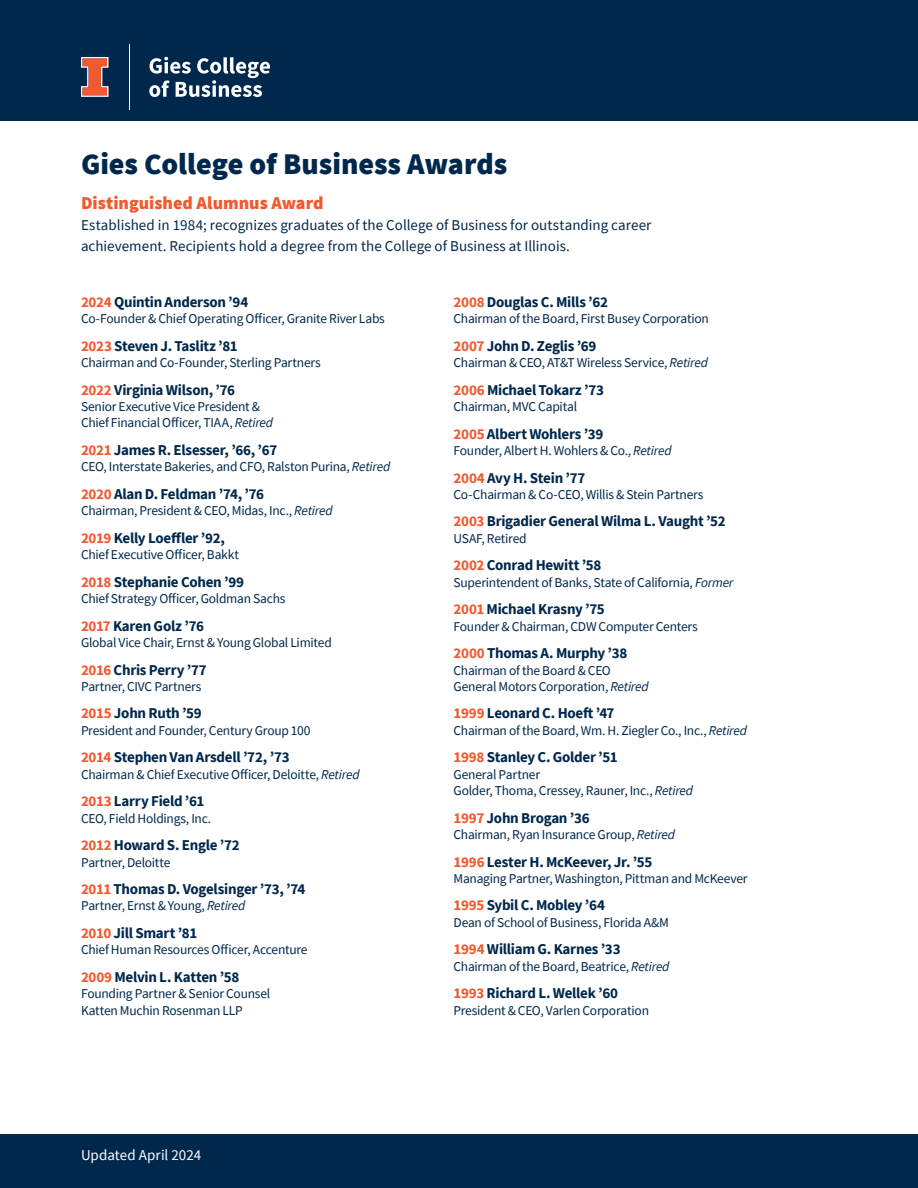
<style>
.page{position:relative;width:918px;height:1188px;background:#fff}
.page>*{position:absolute;margin:0;border:0;box-sizing:border-box;transform-origin:0 0}
.t1{font:900 30px "Source Sans Pro";letter-spacing:-.005em;color:#00284c}
.t2{font:900 18px "Source Sans Pro";color:#f1592f}
.t3{font:700 15px "Source Sans Pro";letter-spacing:-.02em;color:#00284c}
.t4{font:15px/21px "Source Sans Pro";color:#00284c}
.t5{font:15px "Source Sans Pro";color:#fff}
.t6{font:13.5px/16.2px "Source Sans Pro";letter-spacing:-.02em;color:#00284c}
.s1{color:#f1592f}
.s2{font-style:italic}
</style>
<div class="page">
<div style="left:0;top:0;width:918px;height:122px;background:#00284c"></div>
<div style="left:0;top:1134px;width:918px;height:54px;background:#00284c"></div>
<svg style="left:81px;top:57px;width:28px;height:40px"></svg>
<hr style="left:129px;top:44px;width:1px;height:65px;background:#fff">
<svg style="left:149px;top:57px;width:121px;height:40px"></svg>
<p class="t1" style="left:81px;top:143px;width:428px">Gies College of Business Awards</p>
<p class="t2" style="left:81px;top:191px;width:244px">Distinguished Alumnus Award</p>
<p class="t4" style="left:81px;top:215px;width:572px">Established in 1984; recognizes graduates of the College of Business for outstanding career achievement. Recipients hold a degree from the College of Business at Illinois.</p>
<p class="t3" style="left:81px;top:292px;width:169px"><span class="s1">2024</span> Quintin Anderson ’94</p>
<p class="t6" style="left:81px;top:310px;width:305px">Co-Founder &amp; Chief Operating Officer, Granite River Labs</p>
<p class="t3" style="left:81px;top:336px;width:158px"><span class="s1">2023</span> Steven J. Taslitz ’81</p>
<p class="t6" style="left:81px;top:354px;width:241px">Chairman and Co-Founder, Sterling Partners</p>
<p class="t3" style="left:81px;top:380px;width:156px"><span class="s1">2022</span> Virginia Wilson, ’76</p>
<p class="t6" style="left:81px;top:398px;width:194px">Senior Executive Vice President &amp;<br>Chief Financial Officer, TIAA, <span class="s2">Retired</span></p>
<p class="t3" style="left:81px;top:440px;width:198px"><span class="s1">2021</span> James R. Elsesser, ’66, ’67</p>
<p class="t6" style="left:81px;top:458px;width:311px">CEO, Interstate Bakeries, and CFO, Ralston Purina, <span class="s2">Retired</span></p>
<p class="t3" style="left:81px;top:484px;width:185px"><span class="s1">2020</span> Alan D. Feldman ’74, ’76</p>
<p class="t6" style="left:81px;top:502px;width:253px">Chairman, President &amp; CEO, Midas, Inc., <span class="s2">Retired</span></p>
<p class="t3" style="left:81px;top:528px;width:146px"><span class="s1">2019</span> Kelly Loeffler ’92,</p>
<p class="t6" style="left:81px;top:546px;width:160px">Chief Executive Officer, Bakkt</p>
<p class="t3" style="left:81px;top:572px;width:165px"><span class="s1">2018</span> Stephanie Cohen ’99</p>
<p class="t6" style="left:81px;top:590px;width:206px">Chief Strategy Officer, Goldman Sachs</p>
<p class="t3" style="left:81px;top:615px;width:124px"><span class="s1">2017</span> Karen Golz ’76</p>
<p class="t6" style="left:81px;top:634px;width:252px">Global Vice Chair, Ernst &amp; Young Global Limited</p>
<p class="t3" style="left:81px;top:659px;width:127px"><span class="s1">2016</span> Chris Perry ’77</p>
<p class="t6" style="left:81px;top:678px;width:122px">Partner, CIVC Partners</p>
<p class="t3" style="left:81px;top:703px;width:122px"><span class="s1">2015</span> John Ruth ’59</p>
<p class="t6" style="left:81px;top:722px;width:231px">President and Founder, Century Group 100</p>
<p class="t3" style="left:81px;top:747px;width:210px"><span class="s1">2014</span> Stephen Van Arsdell ’72, ’73</p>
<p class="t6" style="left:81px;top:766px;width:280px">Chairman &amp; Chief Executive Officer, Deloitte, <span class="s2">Retired</span></p>
<p class="t3" style="left:81px;top:791px;width:125px"><span class="s1">2013</span> Larry Field ’61</p>
<p class="t6" style="left:81px;top:810px;width:132px">CEO, Field Holdings, Inc.</p>
<p class="t3" style="left:81px;top:835px;width:160px"><span class="s1">2012</span> Howard S. Engle ’72</p>
<p class="t6" style="left:81px;top:854px;width:91px">Partner, Deloitte</p>
<p class="t3" style="left:81px;top:879px;width:226px"><span class="s1">2011</span> Thomas D. Vogelsinger ’73, ’74</p>
<p class="t6" style="left:81px;top:898px;width:166px">Partner, Ernst &amp; Young, <span class="s2">Retired</span></p>
<p class="t3" style="left:81px;top:923px;width:118px"><span class="s1">2010</span> Jill Smart ’81</p>
<p class="t6" style="left:81px;top:942px;width:228px">Chief Human Resources Officer, Accenture</p>
<p class="t3" style="left:81px;top:967px;width:160px"><span class="s1">2009</span> Melvin L. Katten ’58</p>
<p class="t6" style="left:81px;top:986px;width:191px">Founding Partner &amp; Senior Counsel<br>Katten Muchin Rosenman LLP</p>
<p class="t5" style="left:81px;top:1146px;width:122px">Updated April 2024</p>
<p class="t3" style="left:454px;top:292px;width:156px"><span class="s1">2008</span> Douglas C. Mills ’62</p>
<p class="t6" style="left:454px;top:310px;width:257px">Chairman of the Board, First Busey Corporation</p>
<p class="t3" style="left:454px;top:336px;width:144px"><span class="s1">2007</span> John D. Zeglis ’69</p>
<p class="t6" style="left:454px;top:354px;width:256px">Chairman &amp; CEO, AT&amp;T Wireless Service, <span class="s2">Retired</span></p>
<p class="t3" style="left:454px;top:380px;width:152px"><span class="s1">2006</span> Michael Tokarz ’73</p>
<p class="t6" style="left:454px;top:398px;width:125px">Chairman, MVC Capital</p>
<p class="t3" style="left:454px;top:423px;width:151px"><span class="s1">2005</span> Albert Wohlers ’39</p>
<p class="t6" style="left:454px;top:442px;width:220px">Founder, Albert H. Wohlers &amp; Co., <span class="s2">Retired</span></p>
<p class="t3" style="left:454px;top:467px;width:133px"><span class="s1">2004</span> Avy H. Stein ’77</p>
<p class="t6" style="left:454px;top:486px;width:252px">Co-Chairman &amp; Co-CEO, Willis &amp; Stein Partners</p>
<p class="t3" style="left:454px;top:511px;width:274px"><span class="s1">2003</span> Brigadier General Wilma L. Vaught ’52</p>
<p class="t6" style="left:454px;top:530px;width:75px">USAF, Retired</p>
<p class="t3" style="left:454px;top:555px;width:149px"><span class="s1">2002</span> Conrad Hewitt ’58</p>
<p class="t6" style="left:454px;top:574px;width:282px">Superintendent of Banks, State of California, <span class="s2">Former</span></p>
<p class="t3" style="left:454px;top:599px;width:153px"><span class="s1">2001</span> Michael Krasny ’75</p>
<p class="t6" style="left:454px;top:618px;width:246px">Founder &amp; Chairman, CDW Computer Centers</p>
<p class="t3" style="left:454px;top:643px;width:175px"><span class="s1">2000</span> Thomas A. Murphy ’38</p>
<p class="t6" style="left:454px;top:662px;width:197px">Chairman of the Board &amp; CEO<br>General Motors Corporation, <span class="s2">Retired</span></p>
<p class="t3" style="left:454px;top:703px;width:163px"><span class="s1">1999</span> Leonard C. Hoeft ’47</p>
<p class="t6" style="left:454px;top:722px;width:295px">Chairman of the Board, Wm. H. Ziegler Co., Inc., <span class="s2">Retired</span></p>
<p class="t3" style="left:454px;top:747px;width:166px"><span class="s1">1998</span> Stanley C. Golder ’51</p>
<p class="t6" style="left:454px;top:766px;width:241px">General Partner<br>Golder, Thoma, Cressey, Rauner, Inc., <span class="s2">Retired</span></p>
<p class="t3" style="left:454px;top:807px;width:138px"><span class="s1">1997</span> John Brogan ’36</p>
<p class="t6" style="left:454px;top:826px;width:223px">Chairman, Ryan Insurance Group, <span class="s2">Retired</span></p>
<p class="t3" style="left:454px;top:851px;width:200px"><span class="s1">1996</span> Lester H. McKeever, Jr. ’55</p>
<p class="t6" style="left:454px;top:870px;width:295px">Managing Partner, Washington, Pittman and McKeever</p>
<p class="t3" style="left:454px;top:895px;width:153px"><span class="s1">1995</span> Sybil C. Mobley ’64</p>
<p class="t6" style="left:454px;top:914px;width:217px">Dean of School of Business, Florida A&amp;M</p>
<p class="t3" style="left:454px;top:939px;width:169px"><span class="s1">1994</span> William G. Karnes ’33</p>
<p class="t6" style="left:454px;top:958px;width:218px">Chairman of the Board, Beatrice, <span class="s2">Retired</span></p>
<p class="t3" style="left:454px;top:983px;width:166px"><span class="s1">1993</span> Richard L. Wellek ’60</p>
<p class="t6" style="left:454px;top:1002px;width:197px">President &amp; CEO, Varlen Corporation</p>
</div>
